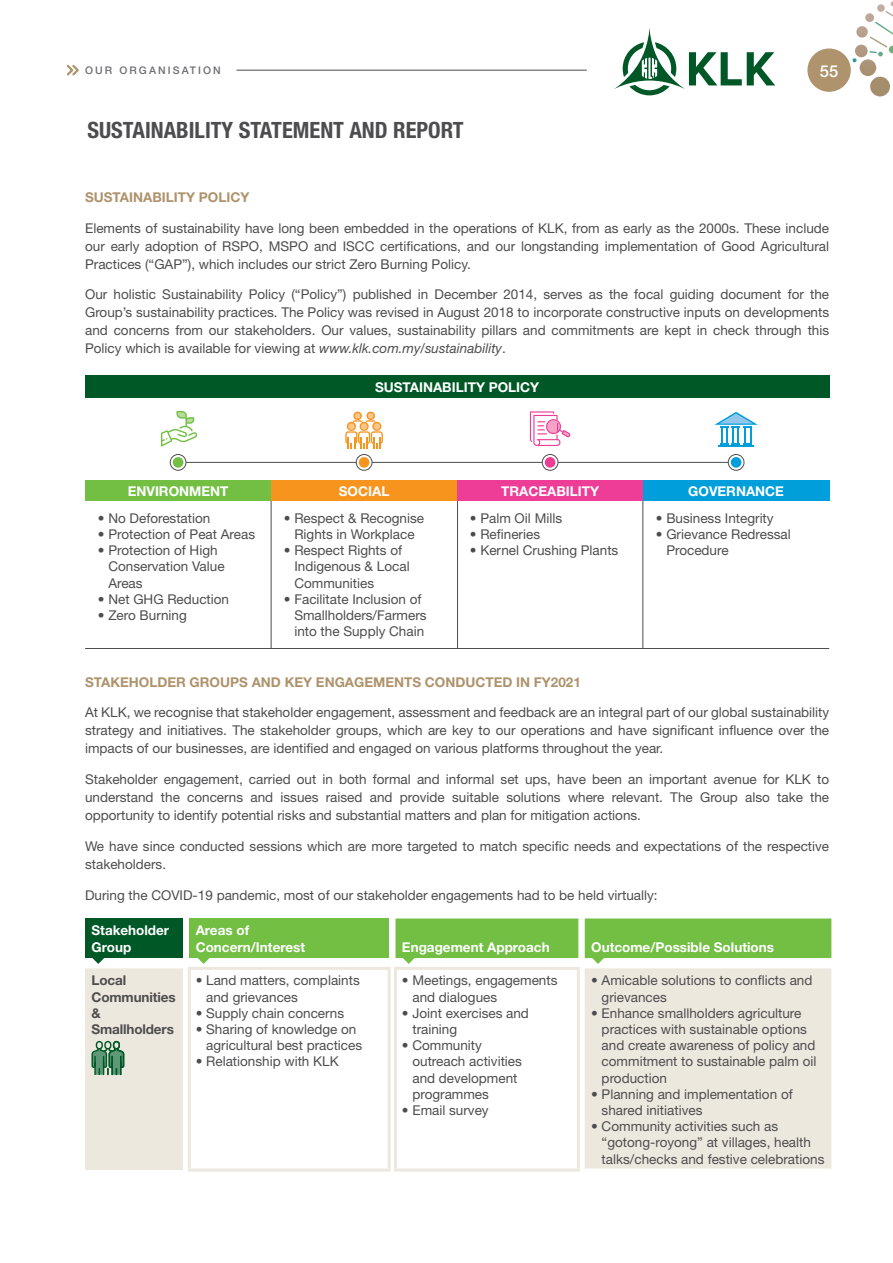
<style>
.page{position:relative;width:893px;height:1263px;background:#fff}
.page>*{position:absolute;margin:0;border:0;box-sizing:border-box;transform-origin:0 0}
.t1{font:700 condensed 22.5px "Helvetica Neue";color:#4d4d4f}
.t2{font:500 16.5px "Helvetica Neue";color:#fff}
.t3{font:13.5px/16.2px "Helvetica Neue";color:#4d4d4f}
.t4{font:700 13.5px/16.2px "Helvetica Neue";color:#fff}
.t5{font:700 13.5px "Helvetica Neue";color:#ae936c}
.t6{font:700 13.5px/16.2px "Helvetica Neue";letter-spacing:-.01em;color:#4d4d4f}
.t7{font:500 10.5px "Helvetica Neue";letter-spacing:.2em;color:#6d6e71}
.s1{font-style:italic}
</style>
<div class="page">
<svg style="left:846px;top:1px;width:47px;height:95px"></svg>
<div style="left:807px;top:48px;width:44px;height:44px;background:#ae936c;border-radius:50%"></div>
<hr style="left:271px;top:499px;width:1px;height:150px;background:#4d4d4f">
<hr style="left:457px;top:499px;width:1px;height:150px;background:#4d4d4f">
<hr style="left:642px;top:499px;width:1px;height:150px;background:#4d4d4f">
<div style="left:85px;top:375px;width:744px;height:23px;background:#005826"></div>
<div style="left:85px;top:480px;width:186px;height:20px;background:#72bf44"></div>
<div style="left:271px;top:480px;width:186px;height:20px;background:#f7941e"></div>
<div style="left:457px;top:480px;width:186px;height:20px;background:#ee3d96"></div>
<div style="left:643px;top:480px;width:186px;height:20px;background:#009edb"></div>
<div style="left:85px;top:918px;width:98px;height:40px;background:#005826"></div>
<div style="left:189px;top:918px;width:200px;height:40px;background:#72bf44"></div>
<svg style="left:85px;top:968px;width:746px;height:202px"></svg>
<hr style="left:394px;top:970px;width:3px;height:198px;background:#ede8de">
<hr style="left:577px;top:970px;width:3px;height:198px;background:#ede8de">
<hr style="left:394px;top:967px;width:186px;height:3px;background:#ede8de">
<hr style="left:188px;top:970px;width:3px;height:198px;background:#ede8de">
<hr style="left:388px;top:970px;width:3px;height:198px;background:#ede8de">
<hr style="left:188px;top:967px;width:203px;height:3px;background:#ede8de">
<hr style="left:585px;top:1168px;width:246px;height:3px;background:#fff">
<hr style="left:188px;top:1168px;width:203px;height:3px;background:#ede8de">
<hr style="left:394px;top:1168px;width:186px;height:3px;background:#ede8de">
<div style="left:183px;top:1166px;width:5px;height:8px;background:#fff"></div>
<svg style="left:91px;top:1041px;width:33px;height:34px"></svg>
<svg style="left:92px;top:958px;width:12px;height:6px"></svg>
<svg style="left:198px;top:958px;width:12px;height:6px"></svg>
<svg style="left:396px;top:918px;width:435px;height:46px;background:#86c85f"></svg>
<hr style="left:174px;top:462px;width:562px;height:1px;background:#4d4d4f">
<hr style="left:85px;top:648px;width:744px;height:1px;background:#4d4d4f">
<svg style="left:170px;top:454px;width:16px;height:16px"></svg>
<div style="left:170px;top:454px;width:16px;height:17px;border:1px solid #4d4d4f;border-radius:50%"></div>
<svg style="left:356px;top:454px;width:16px;height:16px"></svg>
<div style="left:356px;top:454px;width:16px;height:17px;border:1px solid #4d4d4f;border-radius:50%"></div>
<svg style="left:542px;top:454px;width:16px;height:16px"></svg>
<div style="left:542px;top:454px;width:16px;height:17px;border:1px solid #4d4d4f;border-radius:50%"></div>
<svg style="left:728px;top:454px;width:16px;height:16px"></svg>
<div style="left:728px;top:454px;width:16px;height:17px;border:1px solid #4d4d4f;border-radius:50%"></div>
<div style="left:173px;top:457px;width:10px;height:11px;background:#72bf44;border-radius:50%"></div>
<div style="left:359px;top:457px;width:10px;height:11px;background:#f7941e;border-radius:50%"></div>
<div style="left:545px;top:457px;width:10px;height:11px;background:#ee3d96;border-radius:50%"></div>
<div style="left:731px;top:457px;width:10px;height:11px;background:#009edb;border-radius:50%"></div>
<svg style="left:161px;top:411px;width:37px;height:35px"></svg>
<svg style="left:345px;top:412px;width:38px;height:37px"></svg>
<svg style="left:530px;top:411px;width:40px;height:35px"></svg>
<hr style="left:718px;top:446px;width:36px;height:1px;background:#009edb">
<svg style="left:714px;top:412px;width:44px;height:32px"></svg>
<svg style="left:614px;top:28px;width:161px;height:67px"></svg>
<svg style="left:66px;top:64px;width:13px;height:12px"></svg>
<hr style="left:236px;top:70px;width:351px;height:1px;background:#4d4d4f">
<p class="t7" style="left:85px;top:64px;width:137px">OUR ORGANISATION</p>
<p class="t2" style="left:820px;top:61px;width:20px">55</p>
<h1 class="t1" style="left:88px;top:116px;width:378px">SUSTAINABILITY STATEMENT AND REPORT</h1>
<p class="t5" style="left:85px;top:189px;width:166px">SUSTAINABILITY POLICY</p>
<p class="t3" style="left:85px;top:219px;width:745px;line-height:18px;text-align:justify">Elements of sustainability have long been embedded in the operations of KLK, from as early as the 2000s. These include our early adoption of RSPO, MSPO and ISCC certifications, and our longstanding implementation of Good Agricultural Practices (“GAP”), which includes our strict Zero Burning Policy.</p>
<p class="t3" style="left:85px;top:285px;width:745px;line-height:18px;text-align:justify">Our holistic Sustainability Policy (“Policy”) published in December 2014, serves as the focal guiding document for the Group’s sustainability practices. The Policy was revised in August 2018 to incorporate constructive inputs on developments and concerns from our stakeholders. Our values, sustainability pillars and commitments are kept in check through this Policy which is available for viewing at <span class="s1">www.klk.com.my/sustainability</span>.</p>
<p class="t4" style="left:375px;top:379px;width:166px">SUSTAINABILITY POLICY</p>
<p class="t4" style="left:128px;top:482px;width:102px">ENVIRONMENT</p>
<p class="t3" style="left:98px;top:510px;width:114px">• No Deforestation</p>
<p class="t3" style="left:98px;top:526px;width:159px">• Protection of Peat Areas</p>
<p class="t3" style="left:108px;top:542px;width:118px;text-indent:-11px">• Protection of High<br>Conservation Value<br>Areas</p>
<p class="t3" style="left:98px;top:591px;width:133px">• Net GHG Reduction</p>
<p class="t3" style="left:98px;top:607px;width:91px">• Zero Burning</p>
<p class="t4" style="left:339px;top:482px;width:52px">SOCIAL</p>
<p class="t3" style="left:284px;top:510px;width:142px;text-align:center">• Respect &amp; Recognise<br>Rights in Workplace</p>
<p class="t3" style="left:294px;top:542px;width:117px;text-indent:-11px">• Respect Rights of<br>Indigenous &amp; Local<br>Communities</p>
<p class="t3" style="left:294px;top:591px;width:134px;text-indent:-11px">• Facilitate Inclusion of<br>Smallholders/Farmers into the Supply Chain</p>
<p class="t4" style="left:501px;top:482px;width:99px">TRACEABILITY</p>
<p class="t3" style="left:470px;top:510px;width:94px">• Palm Oil Mills</p>
<p class="t3" style="left:470px;top:526px;width:72px">• Refineries</p>
<p class="t3" style="left:470px;top:542px;width:150px">• Kernel Crushing Plants</p>
<p class="t4" style="left:688px;top:482px;width:97px">GOVERNANCE</p>
<p class="t3" style="left:656px;top:510px;width:119px">• Business Integrity</p>
<p class="t3" style="left:666px;top:526px;width:126px;text-indent:-11px">• Grievance Redressal<br>Procedure</p>
<p class="t5" style="left:85px;top:673px;width:497px">STAKEHOLDER GROUPS AND KEY ENGAGEMENTS CONDUCTED IN FY2021</p>
<p class="t3" style="left:85px;top:703px;width:746px;line-height:18px;text-align:justify">At KLK, we recognise that stakeholder engagement, assessment and feedback are an integral part of our global sustainability strategy and initiatives. The stakeholder groups, which are key to our operations and have significant influence over the impacts of our businesses, are identified and engaged on various platforms throughout the year.</p>
<p class="t3" style="left:85px;top:770px;width:746px;line-height:18px;text-align:justify">Stakeholder engagement, carried out in both formal and informal set ups, have been an important avenue for KLK to understand the concerns and issues raised and provide suitable solutions where relevant. The Group also take the opportunity to identify potential risks and substantial matters and plan for mitigation actions.</p>
<p class="t3" style="left:85px;top:837px;width:746px;line-height:18px">We have since conducted sessions which are more targeted to match specific needs and expectations of the respective stakeholders.</p>
<p class="t3" style="left:85px;top:887px;width:574px">During the COVID-19 pandemic, most of our stakeholder engagements had to be held virtually:</p>
<p class="t4" style="left:91px;top:922px;width:79px">Stakeholder<br>Group</p>
<p class="t4" style="left:196px;top:922px;width:111px">Areas of<br>Concern/Interest</p>
<p class="t4" style="left:402px;top:938px;width:149px">Engagement Approach</p>
<p class="t4" style="left:591px;top:938px;width:184px">Outcome/Possible Solutions</p>
<p class="t6" style="left:92px;top:972px;width:86px">Local<br>Communities &amp;<br>Smallholders</p>
<p class="t3" style="left:206px;top:972px;width:155px;text-indent:-11px">• Land matters, complaints and grievances</p>
<p class="t3" style="left:196px;top:1005px;width:150px">• Supply chain concerns</p>
<p class="t3" style="left:206px;top:1021px;width:158px;text-indent:-11px">• Sharing of knowledge on agricultural best practices</p>
<p class="t3" style="left:196px;top:1053px;width:145px">• Relationship with KLK</p>
<p class="t3" style="left:412px;top:972px;width:147px;text-indent:-11px">• Meetings, engagements and dialogues</p>
<p class="t3" style="left:412px;top:1005px;width:118px;text-indent:-11px">• Joint exercises and training</p>
<p class="t3" style="left:412px;top:1037px;width:111px;text-indent:-11px">• Community outreach activities and development programmes</p>
<p class="t3" style="left:402px;top:1102px;width:88px">• Email survey</p>
<p class="t3" style="left:602px;top:972px;width:212px;text-indent:-11px">• Amicable solutions to conflicts and grievances</p>
<p class="t3" style="left:602px;top:1005px;width:216px;text-indent:-11px">• Enhance smallholders agriculture practices with sustainable options and create awareness of policy and commitment to sustainable palm oil production</p>
<p class="t3" style="left:602px;top:1086px;width:193px;text-indent:-11px">• Planning and implementation of shared initiatives</p>
<p class="t3" style="left:602px;top:1118px;width:224px;text-indent:-11px">• Community activities such as “gotong-royong” at villages, health talks/checks and festive celebrations</p>
</div>
